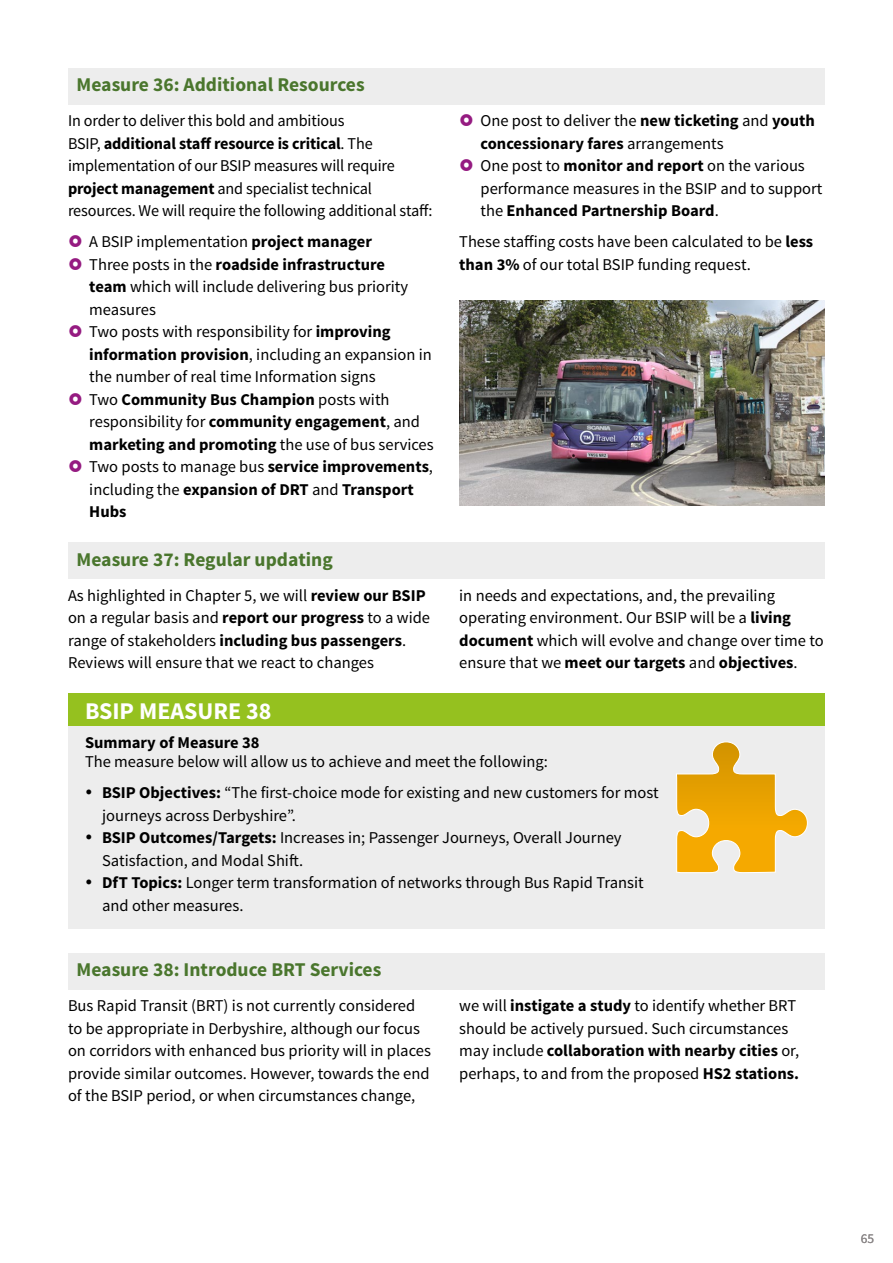
<style>
.page{position:relative;width:893px;height:1263px;background:#fff}
.page>*{position:absolute;margin:0;border:0;box-sizing:border-box;transform-origin:0 0}
.BSIP_headers{font:700 24px "Source Sans Pro";color:#fff}
.measures{font:700 19.5px "Source Sans Pro";color:#4a762d}
.body_text{font:16.5px/22.5px "Source Sans Pro";color:#000}
.emphasis_text{font:700 16.5px/22.5px "Source Sans Pro";color:#000}
.emphasis_text-2{font:16.5px "Source Sans Pro";color:#000}
.t1{font:13.5px "Source Sans Pro";color:#8b8788}
.s1{font-weight:700}
.s2{font-weight:400}
</style>
<div class="page">
<div style="left:68px;top:68px;width:757px;height:37px;background:#ededed"></div>
<img style="left:459px;top:300px;width:366px;height:206px">
<div style="left:68px;top:542px;width:757px;height:37px;background:#ededed"></div>
<div style="left:68px;top:693px;width:757px;height:36px;background:#95c11f"></div>
<div style="left:68px;top:727px;width:757px;height:46px;background:#ededed"></div>
<div style="left:68px;top:746px;width:757px;height:47px;background:#ededed"></div>
<div style="left:68px;top:777px;width:757px;height:61px;background:#ededed"></div>
<div style="left:68px;top:822px;width:757px;height:61px;background:#ededed"></div>
<div style="left:68px;top:867px;width:757px;height:62px;background:#ededed"></div>
<div style="left:68px;top:953px;width:757px;height:36px;background:#ededed"></div>
<svg style="left:676px;top:742px;width:132px;height:131px"></svg>
<p class="measures" style="left:77px;top:72px;width:290px">Measure 36: Additional Resources</p>
<p class="body_text" style="left:68px;top:110px;width:366px">In order to deliver this bold and ambitious<br>BSIP, <span class="s1">additional staff resource is critical</span>. The implementation of our BSIP measures will require <span class="s1">project management</span> and specialist technical resources. We will require the following additional staff:</p>
<p class="body_text" style="left:89px;top:231px;width:284px">A BSIP implementation <span class="s1">project manager</span></p>
<p class="body_text" style="left:89px;top:253px;width:320px">Three posts in the <span class="s1">roadside infrastructure team</span> which will include delivering bus priority measures</p>
<p class="body_text" style="left:89px;top:321px;width:344px">Two posts with responsibility for <span class="s1">improving information provision</span>, including an expansion in the number of real time Information signs</p>
<p class="emphasis_text" style="left:89px;top:389px;width:346px"><span class="s2">Two</span> Community Bus Champion <span class="s2">posts with responsibility for</span> community engagement<span class="s2">, and </span>marketing and promoting <span class="s2">the use of bus services</span></p>
<p class="emphasis_text" style="left:89px;top:456px;width:345px"><span class="s2">Two posts to manage bus</span> service improvements<span class="s2">, including the</span> expansion of DRT <span class="s2">and</span> Transport<br>Hubs</p>
<p class="emphasis_text" style="left:480px;top:110px;width:336px"><span class="s2">One post to deliver the</span> new ticketing <span class="s2">and</span> youth concessionary fares <span class="s2">arrangements</span></p>
<p class="body_text" style="left:480px;top:155px;width:343px">One post to <span class="s1">monitor and report</span> on the various performance measures in the BSIP and to support the <span class="s1">Enhanced Partnership Board</span>.</p>
<p class="body_text" style="left:459px;top:231px;width:356px">These staffing costs have been calculated to be <span class="s1">less than 3%</span> of our total BSIP funding request.</p>
<p class="measures" style="left:77px;top:546px;width:258px">Measure 37: Regular updating</p>
<p class="body_text" style="left:68px;top:584px;width:364px">As highlighted in Chapter 5, we will <span class="s1">review our BSIP </span>on a regular basis and <span class="s1">report our progress</span> to a wide range of stakeholders <span class="s1">including bus passengers</span>.<br>Reviews will ensure that we react to changes</p>
<p class="body_text" style="left:459px;top:584px;width:366px">in needs and expectations, and, the prevailing operating environment. Our BSIP will be a <span class="s1">living document</span> which will evolve and change over time to ensure that we <span class="s1">meet our targets</span> and <span class="s1">objectives</span>.</p>
<p class="BSIP_headers" style="left:85px;top:696px;width:188px">BSIP MEASURE 38</p>
<p class="emphasis_text" style="left:85px;top:731px;width:176px">Summary of Measure 38</p>
<p class="emphasis_text-2" style="left:85px;top:752px;width:464px">The measure below will allow us to achieve and meet the following:</p>
<p class="body_text" style="left:102px;top:782px;width:558px"><span class="s1">BSIP Objectives:</span> “The first-choice mode for existing and new customers for most journeys across Derbyshire”.</p>
<p class="body_text" style="left:102px;top:827px;width:521px"><span class="s1">BSIP Outcomes/Targets:</span> Increases in; Passenger Journeys, Overall Journey<br>Satisfaction, and Modal Shift.</p>
<p class="body_text" style="left:102px;top:872px;width:543px"><span class="s1">DfT Topics:</span> Longer term transformation of networks through Bus Rapid Transit and other measures.</p>
<p class="measures" style="left:77px;top:957px;width:306px">Measure 38: Introduce BRT Services</p>
<p class="body_text" style="left:68px;top:995px;width:364px">Bus Rapid Transit (BRT) is not currently considered to be appropriate in Derbyshire, although our focus on corridors with enhanced bus priority will in places provide similar outcomes. However, towards the end of the BSIP period, or when circumstances change,</p>
<p class="body_text" style="left:459px;top:995px;width:341px">we will <span class="s1">instigate a study</span> to identify whether BRT should be actively pursued. Such circumstances may include <span class="s1">collaboration with nearby cities</span> or, perhaps, to and from the proposed <span class="s1">HS2 stations.</span></p>
<p class="t1" style="left:861px;top:1230px;width:15px">65</p>
</div>
